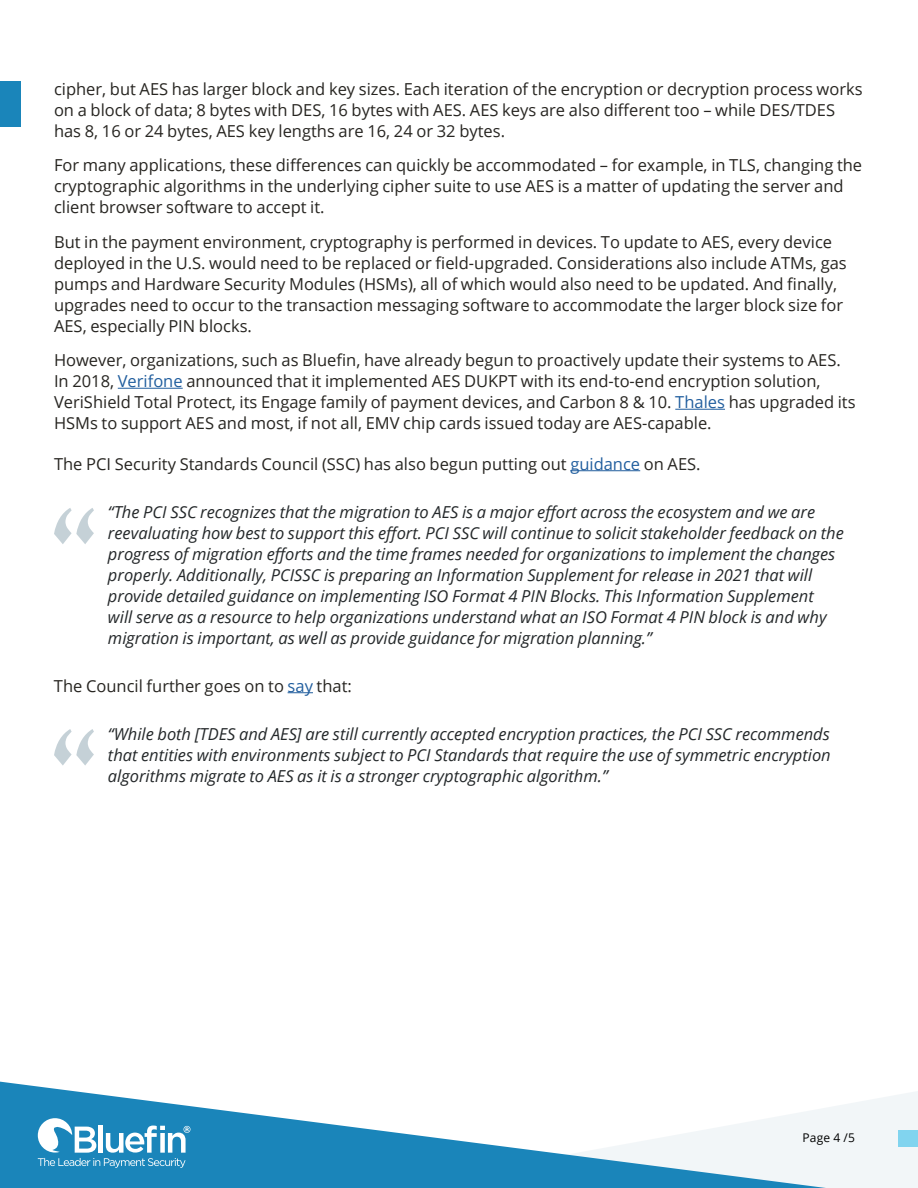
<style>
.page{position:relative;width:918px;height:1188px;background:#fff}
.page>*{position:absolute;margin:0;border:0;box-sizing:border-box;transform-origin:0 0}
.t1{font:16.5px/21px "Open Sans";color:#272521}
.t2{font:italic 16.5px/21px "Open Sans";color:#24282a}
.t3{font:12px "Open Sans";color:#000}
.s1{color:#215e9e}
</style>
<div class="page">
<div style="left:0;top:81px;width:20px;height:45px;background:#1a85ba"></div>
<svg style="left:0;top:1081px;width:918px;height:107px"></svg>
<svg style="left:38px;top:1118px;width:152px;height:50px"></svg>
<hr style="left:118px;top:388px;width:65px;height:1px;background:#215e9e">
<hr style="left:675px;top:409px;width:50px;height:1px;background:#215e9e">
<hr style="left:570px;top:470px;width:70px;height:1px;background:#215e9e">
<svg style="left:288px;top:692px;width:25px;height:1px"></svg>
<svg style="left:54px;top:508px;width:40px;height:36px"></svg>
<svg style="left:54px;top:729px;width:40px;height:37px"></svg>
<p class="t1" style="left:54px;top:78px;width:810px">cipher, but AES has larger block and key sizes. Each iteration of the encryption or decryption process works on a block of data; 8 bytes with DES, 16 bytes with AES. AES keys are also different too – while DES/TDES has 8, 16 or 24 bytes, AES key lengths are 16, 24 or 32 bytes.</p>
<p class="t1" style="left:54px;top:154px;width:810px">For many applications, these differences can quickly be accommodated – for example, in TLS, changing the cryptographic algorithms in the underlying cipher suite to use AES is a matter of updating the server and client browser software to accept it.</p>
<p class="t1" style="left:54px;top:231px;width:794px">But in the payment environment, cryptography is performed in devices. To update to AES, every device deployed in the U.S. would need to be replaced or field-upgraded. Considerations also include ATMs, gas pumps and Hardware Security Modules (HSMs), all of which would also need to be updated. And finally, upgrades need to occur to the transaction messaging software to accommodate the larger block size for AES, especially PIN blocks.</p>
<p class="t1" style="left:54px;top:349px;width:803px">However, organizations, such as Bluefin, have already begun to proactively update their systems to AES.<br>In 2018, <span class="s1">Verifone</span> announced that it implemented AES DUKPT with its end-to-end encryption solution, VeriShield Total Protect, its Engage family of payment devices, and Carbon 8 &amp; 10. <span class="s1">Thales</span> has upgraded its HSMs to support AES and most, if not all, EMV chip cards issued today are AES-capable.</p>
<p class="t1" style="left:54px;top:453px;width:648px">The PCI Security Standards Council (SSC) has also begun putting out <span class="s1">guidance</span> on AES.</p>
<p class="t2" style="left:108px;top:501px;width:737px">“The PCI SSC recognizes that the migration to AES is a major effort across the ecosystem and we are reevaluating how best to support this effort. PCI SSC will continue to solicit stakeholder feedback on the progress of migration efforts and the time frames needed for organizations to implement the changes properly. Additionally, PCISSC is preparing an Information Supplement for release in 2021 that will provide detailed guidance on implementing ISO Format 4 PIN Blocks. This Information Supplement<br>will serve as a resource to help organizations understand what an ISO Format 4 PIN block is and why migration is important, as well as provide guidance for migration planning.”</p>
<p class="t1" style="left:54px;top:675px;width:299px">The Council further goes on to <span class="s1">say</span> that:</p>
<p class="t2" style="left:108px;top:723px;width:724px;text-align:justify">“While both [TDES and AES] are still currently accepted encryption practices, the PCI SSC recommends that entities with environments subject to PCI Standards that require the use of symmetric encryption algorithms migrate to AES as it is a stronger cryptographic algorithm.”</p>
<p class="t3" style="left:802px;top:1129px;width:54px">Page 4 /5</p>
</div>
